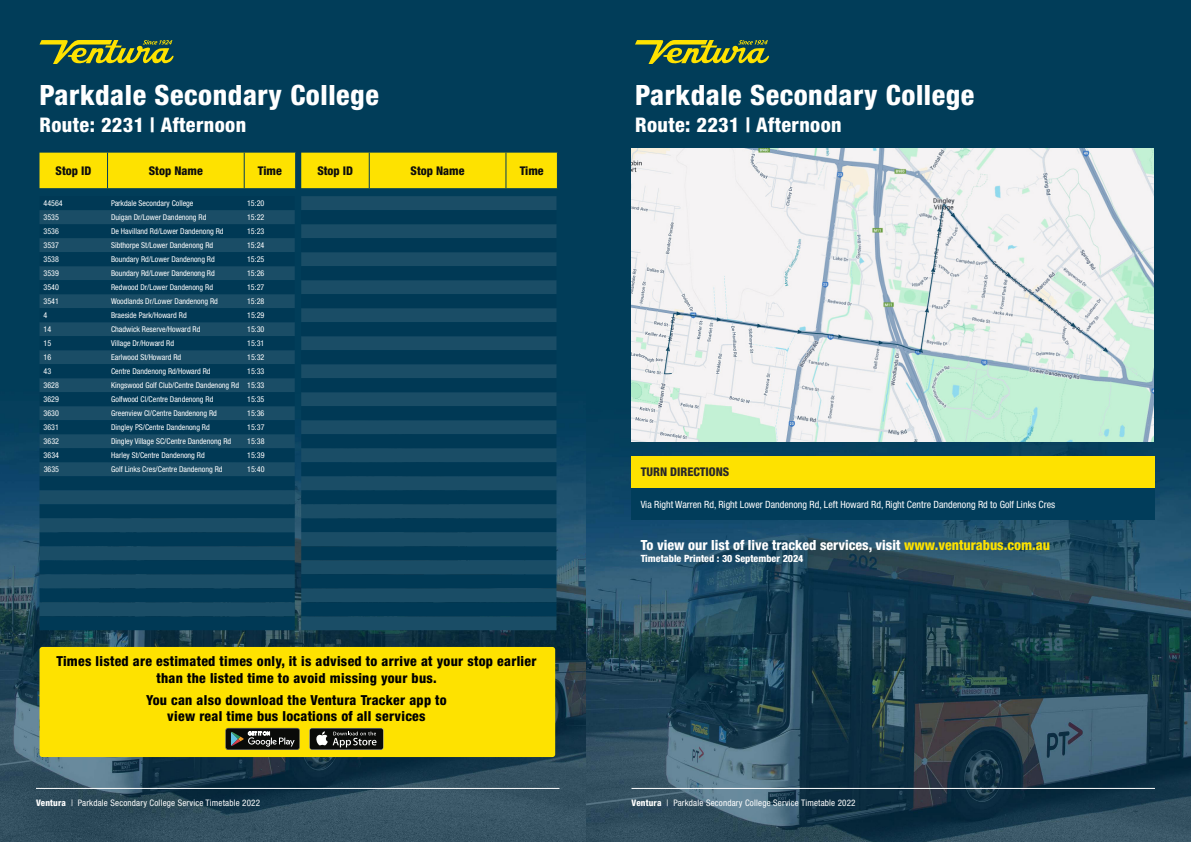
<style>
.page{position:relative;width:1191px;height:842px;background:#fff}
.page>*{position:absolute;margin:0;border:0;box-sizing:border-box;transform-origin:0 0}
.t1{font:800 condensed 28px "Helvetica Neue LT Std";letter-spacing:.02em;color:#fff}
.t2{font:800 condensed 20.2px "Helvetica Neue LT Std";letter-spacing:.02em;color:#fff}
.t3{font:800 condensed 14px "Helvetica Neue LT Std";color:#fff}
.t4{font:800 condensed 13.8px/16.6px "Helvetica Neue LT Std";letter-spacing:.02em;color:#000;text-align:center}
.t5{font:800 condensed 12px "Helvetica Neue LT Std";color:#0d0d0d}
.t6{font:800 condensed 12px "Helvetica Neue LT Std";color:#292829}
.t7{font:condensed 10px "Helvetica Neue LT Std";color:#fff}
.t8{font:800 condensed 10px "Helvetica Neue LT Std";color:#fff}
.t9{font:condensed 9px "Helvetica Neue LT Std";letter-spacing:.02em;color:#fff}
.t10{font:condensed 8px "Helvetica Neue LT Std";color:#fff}
.s1{font-weight:800}
.s2{color:#fee200}
</style>
<div class="page">
<img style="left:0;top:0;width:587px;height:842px">
<hr style="left:36px;top:788px;width:523px;height:1px;background:#fff">
<svg style="left:40px;top:40px;width:134px;height:24px;background:#6f8531"></svg>
<div style="left:40px;top:153px;width:517px;height:35px;background:#fee200"></div>
<hr style="left:369px;top:153px;width:1px;height:35px;background:#013d5b">
<hr style="left:505px;top:153px;width:1px;height:35px;background:#013d5b">
<hr style="left:557px;top:153px;width:1px;height:35px;background:#013d5b">
<svg style="left:40px;top:196px;width:255px;height:42px;background:#083f5a"></svg>
<div style="left:40px;top:238px;width:255px;height:378px;background:#1a4d66"></div>
<svg style="left:40px;top:252px;width:255px;height:322px;background:#0c425c"></svg>
<div style="left:40px;top:588px;width:255px;height:14px;background:#003955"></div>
<div style="left:40px;top:616px;width:255px;height:14px;background:#003955"></div>
<div style="left:301px;top:196px;width:255px;height:434px;background:#1a4d66"></div>
<svg style="left:301px;top:210px;width:255px;height:56px;background:#0c425d"></svg>
<svg style="left:301px;top:266px;width:255px;height:322px;background:#0c425c"></svg>
<div style="left:301px;top:602px;width:255px;height:14px;background:#003955"></div>
<div style="left:39px;top:647px;width:516px;height:110px;background:#fee200;border-radius:3px"></div>
<svg style="left:225px;top:728px;width:75px;height:22px;background:#383a36"></svg>
<div style="left:309px;top:728px;width:74px;height:22px;background:#363735;border-radius:3px"></div>
<div style="left:310px;top:728px;width:73px;height:21px;background:#0a0b09;border-radius:2px"></div>
<svg style="left:316px;top:731px;width:60px;height:16px"></svg>
<img style="left:587px;top:0;width:604px;height:842px">
<hr style="left:631px;top:788px;width:524px;height:1px;background:#fff">
<div style="left:631px;top:456px;width:523px;height:32px;background:#fee200"></div>
<div style="left:631px;top:488px;width:523px;height:32px;background:#013d5b"></div>
<svg style="left:635px;top:40px;width:134px;height:24px;background:#6f8531"></svg>
<img style="left:632px;top:149px;width:521px;height:293px">
<h1 class="t1" style="left:40px;top:77px;width:341px">Parkdale Secondary College</h1>
<h2 class="t2" style="left:40px;top:112px;width:208px">Route: 2231 | Afternoon</h2>
<h3 class="t5" style="left:56px;top:163px;width:37px">Stop ID</h3>
<h3 class="t5" style="left:149px;top:163px;width:56px">Stop Name</h3>
<h3 class="t5" style="left:258px;top:163px;width:25px">Time</h3>
<h3 class="t5" style="left:317px;top:163px;width:37px">Stop ID</h3>
<h3 class="t5" style="left:410px;top:163px;width:56px">Stop Name</h3>
<h3 class="t5" style="left:520px;top:163px;width:25px">Time</h3>
<p class="t10" style="left:44px;top:199px;width:21px">44564</p>
<p class="t10" style="left:111px;top:199px;width:84px">Parkdale Secondary College</p>
<p class="t10" style="left:247px;top:199px;width:19px">15:20</p>
<p class="t10" style="left:44px;top:213px;width:17px">3535</p>
<p class="t10" style="left:111px;top:213px;width:97px">Duigan Dr/Lower Dandenong Rd</p>
<p class="t10" style="left:247px;top:213px;width:19px">15:22</p>
<p class="t10" style="left:44px;top:227px;width:17px">3536</p>
<p class="t10" style="left:111px;top:227px;width:114px">De Havilland Rd/Lower Dandenong Rd</p>
<p class="t10" style="left:247px;top:227px;width:19px">15:23</p>
<p class="t10" style="left:44px;top:241px;width:17px">3537</p>
<p class="t10" style="left:111px;top:241px;width:104px">Sibthorpe St/Lower Dandenong Rd</p>
<p class="t10" style="left:247px;top:241px;width:19px">15:24</p>
<p class="t10" style="left:44px;top:255px;width:17px">3538</p>
<p class="t10" style="left:111px;top:255px;width:105px">Boundary Rd/Lower Dandenong Rd</p>
<p class="t10" style="left:247px;top:255px;width:19px">15:25</p>
<p class="t10" style="left:44px;top:269px;width:17px">3539</p>
<p class="t10" style="left:111px;top:269px;width:105px">Boundary Rd/Lower Dandenong Rd</p>
<p class="t10" style="left:247px;top:269px;width:19px">15:26</p>
<p class="t10" style="left:44px;top:283px;width:17px">3540</p>
<p class="t10" style="left:111px;top:283px;width:103px">Redwood Dr/Lower Dandenong Rd</p>
<p class="t10" style="left:247px;top:283px;width:19px">15:27</p>
<p class="t10" style="left:44px;top:297px;width:17px">3541</p>
<p class="t10" style="left:111px;top:297px;width:108px">Woodlands Dr/Lower Dandenong Rd</p>
<p class="t10" style="left:247px;top:297px;width:19px">15:28</p>
<p class="t10" style="left:44px;top:311px;width:5px">4</p>
<p class="t10" style="left:111px;top:311px;width:77px">Braeside Park/Howard Rd</p>
<p class="t10" style="left:247px;top:311px;width:19px">15:29</p>
<p class="t10" style="left:44px;top:325px;width:9px">14</p>
<p class="t10" style="left:111px;top:325px;width:91px">Chadwick Reserve/Howard Rd</p>
<p class="t10" style="left:247px;top:325px;width:19px">15:30</p>
<p class="t10" style="left:44px;top:339px;width:9px">15</p>
<p class="t10" style="left:111px;top:339px;width:64px">Village Dr/Howard Rd</p>
<p class="t10" style="left:247px;top:339px;width:19px">15:31</p>
<p class="t10" style="left:44px;top:353px;width:9px">16</p>
<p class="t10" style="left:111px;top:353px;width:72px">Earlwood St/Howard Rd</p>
<p class="t10" style="left:247px;top:353px;width:19px">15:32</p>
<p class="t10" style="left:44px;top:367px;width:9px">43</p>
<p class="t10" style="left:111px;top:367px;width:101px">Centre Dandenong Rd/Howard Rd</p>
<p class="t10" style="left:247px;top:367px;width:19px">15:33</p>
<p class="t10" style="left:44px;top:381px;width:17px">3628</p>
<p class="t10" style="left:111px;top:381px;width:155px">Kingswood Golf Club/Centre Dandenong Rd 15:33</p>
<p class="t10" style="left:44px;top:395px;width:17px">3629</p>
<p class="t10" style="left:111px;top:395px;width:104px">Golfwood Cl/Centre Dandenong Rd</p>
<p class="t10" style="left:247px;top:395px;width:19px">15:35</p>
<p class="t10" style="left:44px;top:409px;width:17px">3630</p>
<p class="t10" style="left:111px;top:409px;width:107px">Greenview Cl/Centre Dandenong Rd</p>
<p class="t10" style="left:247px;top:409px;width:19px">15:36</p>
<p class="t10" style="left:44px;top:423px;width:17px">3631</p>
<p class="t10" style="left:111px;top:423px;width:100px">Dingley PS/Centre Dandenong Rd</p>
<p class="t10" style="left:247px;top:423px;width:19px">15:37</p>
<p class="t10" style="left:44px;top:437px;width:17px">3632</p>
<p class="t10" style="left:111px;top:437px;width:122px">Dingley Village SC/Centre Dandenong Rd</p>
<p class="t10" style="left:247px;top:437px;width:19px">15:38</p>
<p class="t10" style="left:44px;top:451px;width:17px">3634</p>
<p class="t10" style="left:111px;top:451px;width:95px">Harley St/Centre Dandenong Rd</p>
<p class="t10" style="left:247px;top:451px;width:19px">15:39</p>
<p class="t10" style="left:44px;top:465px;width:17px">3635</p>
<p class="t10" style="left:111px;top:465px;width:113px">Golf Links Cres/Centre Dandenong Rd</p>
<p class="t10" style="left:247px;top:465px;width:19px">15:40</p>
<h3 class="t4" style="left:56px;top:653px;width:481px">Times listed are estimated times only, it is advised to arrive at your stop earlier than the listed time to avoid missing your bus.</h3>
<h3 class="t4" style="left:146px;top:691px;width:302px">You can also download the Ventura Tracker app to view real time bus locations of all services</h3>
<p class="t9" style="left:36px;top:798px;width:226px"><span class="s1">Ventura</span> | Parkdale Secondary College Service Timetable 2022</p>
<h1 class="t1" style="left:635px;top:77px;width:341px">Parkdale Secondary College</h1>
<h2 class="t2" style="left:635px;top:112px;width:208px">Route: 2231 | Afternoon</h2>
<h3 class="t6" style="left:640px;top:465px;width:90px">TURN DIRECTIONS</h3>
<p class="t7" style="left:640px;top:498px;width:416px">Via Right Warren Rd, Right Lower Dandenong Rd, Left Howard Rd, Right Centre Dandenong Rd to Golf Links Cres</p>
<h3 class="t3" style="left:640px;top:537px;width:411px">To view our list of live tracked services, visit <span class="s2">www.venturabus.com.au</span></h3>
<p class="t8" style="left:640px;top:553px;width:164px">Timetable Printed : 30 September 2024</p>
<p class="t9" style="left:631px;top:798px;width:226px"><span class="s1">Ventura</span> | Parkdale Secondary College Service Timetable 2022</p>
</div>
